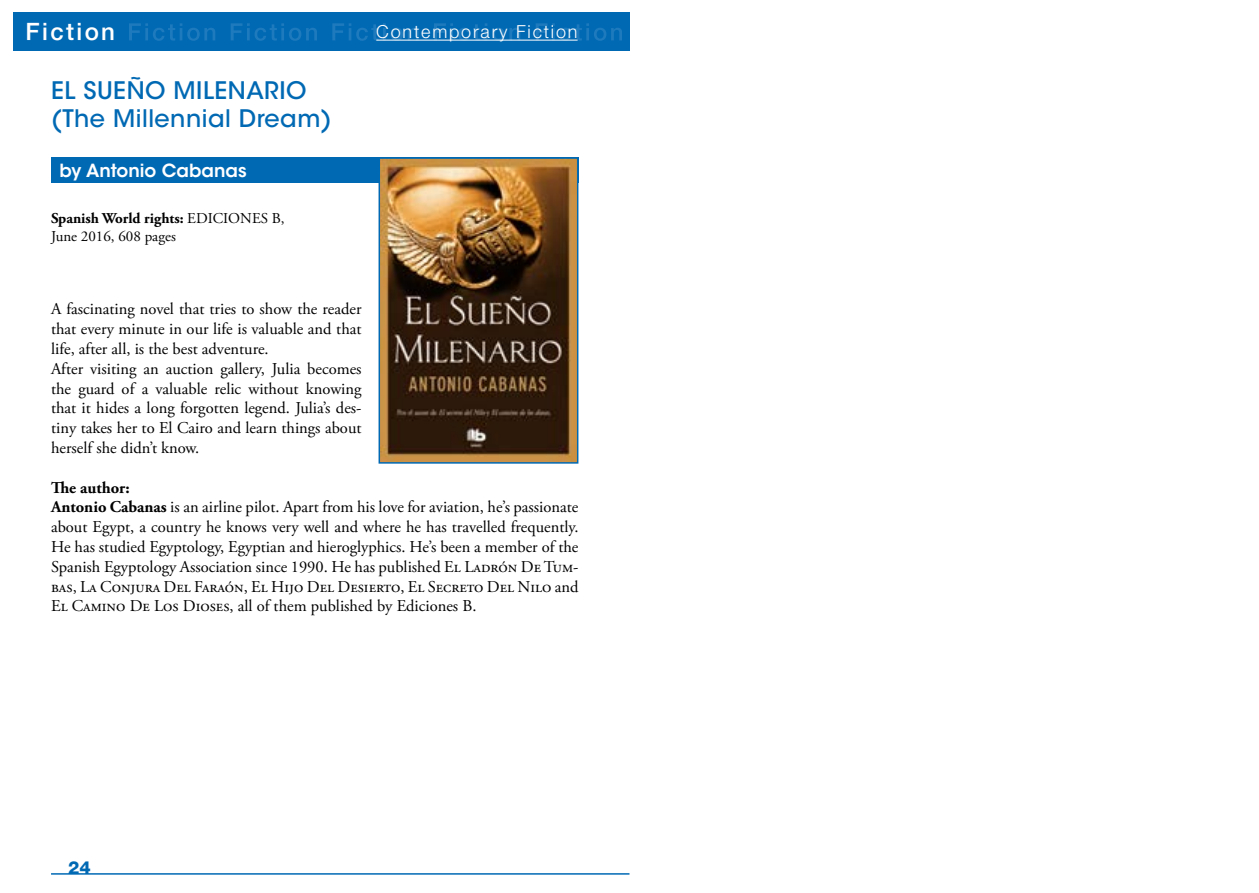
<style>
.page{position:relative;width:1259px;height:893px;background:#fff}
.page>*{position:absolute;margin:0;border:0;box-sizing:border-box;transform-origin:0 0}
.t1{font:500 24px/28.8px "ITC Avant Garde Std";letter-spacing:.02em;color:#0069b4}
.t2{font:500 24px "Helvetica Neue LT Std";letter-spacing:.1em;color:#fff}
.t3{font:300 18px "Helvetica Neue LT Std";letter-spacing:.1em;color:#fff}
.t4{font:600 18px "ITC Avant Garde Std";color:#fff}
.t5{font:800 18px "Helvetica Neue LT Std";color:#0069b4}
.t6{font:16.5px/19.8px "Adobe Garamond Pro";color:#000}
.t7{font:16.5px/19.8px "Adobe Garamond Pro";letter-spacing:-.035em;color:#000}
.t8{font:15px/18px "Adobe Garamond Pro";color:#000}
.s1{font-weight:700}
</style>
<div class="page">
<div style="left:13px;top:13px;width:616px;height:38px;background:#0069b4"></div>
<svg style="left:27px;top:23px;width:595px;height:18px"></svg>
<hr style="left:51px;top:873px;width:578px;height:2px;background:#0069b4">
<hr style="left:376px;top:40px;width:201px;height:1px;background:#fff">
<div style="left:51px;top:157px;width:527px;height:25px;background:#0069b4"></div>
<img style="left:381px;top:160px;width:194px;height:301px">
<div style="left:378px;top:157px;width:200px;height:307px;border:2px solid #0069b4"></div>
<h1 class="t2" style="left:26px;top:18px;width:91px">Fiction</h1>
<h1 class="t1" style="left:51px;top:76px;width:282px">EL SUEÑO MILENARIO (The Millennial Dream)</h1>
<p class="t4" style="left:60px;top:159px;width:189px">by Antonio Cabanas</p>
<p class="t8" style="left:51px;top:210px;width:235px"><span class="s1">Spanish World rights:</span> EDICIONES B,<br>June 2016, 608 pages</p>
<p class="t3" style="left:376px;top:21px;width:203px">Contemporary Fiction</p>
<p class="t7" style="left:51px;top:300px;width:312px">A fascinating novel that tries to show the reader that every minute in our life is valuable and that life, after all, is the best adventure.<br>After visiting an auction gallery, Julia becomes the guard of a valuable relic without knowing that it hides a long forgotten legend. Julia’s des&shy;tiny takes her to El Cairo and learn things about herself she didn’t know.</p>
<p class="t6" style="left:51px;top:478px;width:529px"><span class="s1">The author:<br>Antonio Cabanas</span> is an airline pilot. Apart from his love for aviation, he’s passionate about Egypt, a country he knows very well and where he has travelled frequently.<br>He has studied Egyptology, Egyptian and hieroglyphics. He’s been a member of the Spanish Egyptology Association since 1990. He has published El Ladrón De Tum&shy;bas, La Conjura Del Faraón, El Hijo Del Desierto, El Secreto Del Nilo and El Camino De Los Dioses, all of them published by Ediciones B.</p>
<p class="t5" style="left:68px;top:857px;width:24px">24</p>
</div>
